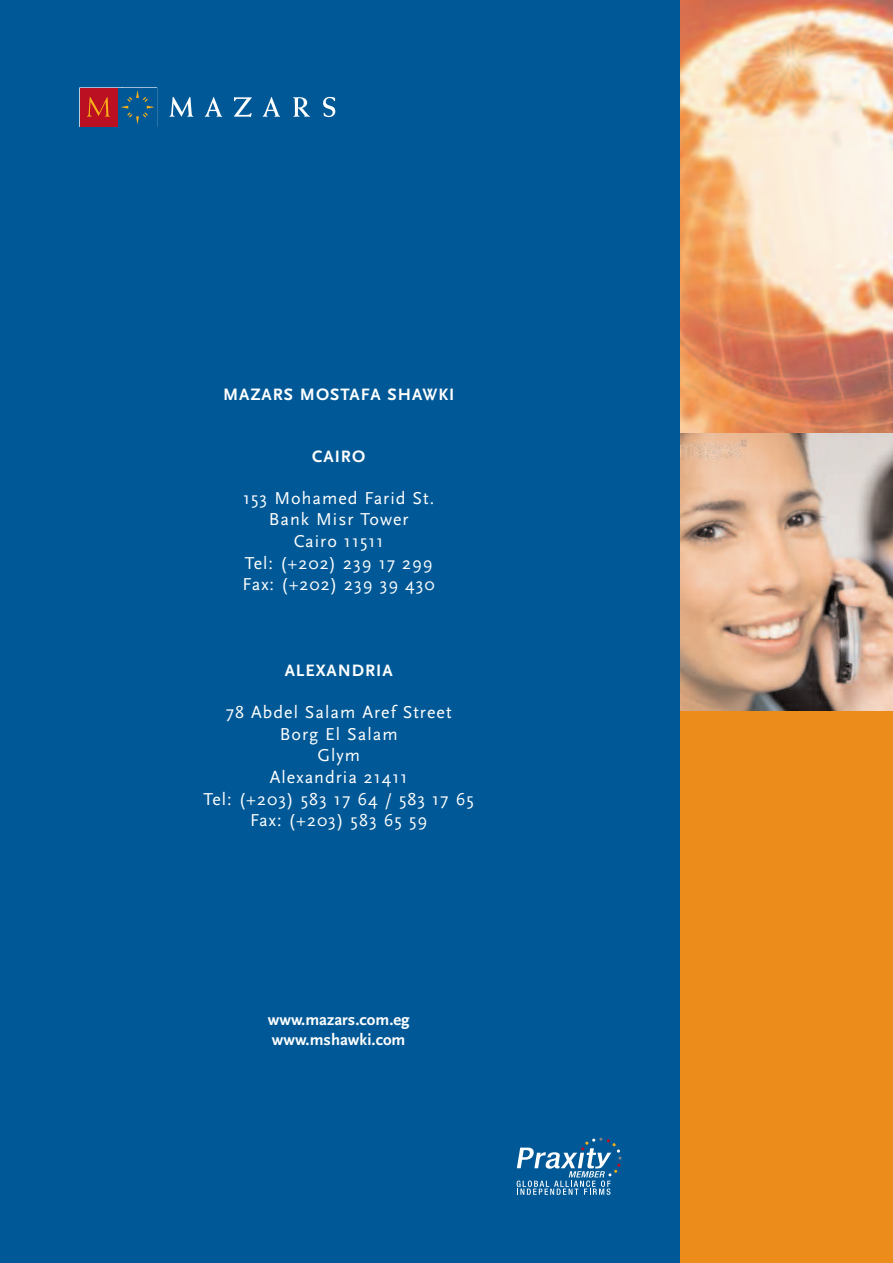
<style>
.page{position:relative;width:893px;height:1263px;background:#fff}
.page>*{position:absolute;margin:0;border:0;box-sizing:border-box;transform-origin:0 0}
.t1{font:18px/21.6px "Scala Sans";letter-spacing:.055em;color:#fff;text-align:center}
.t2{font:700 17.25px "Scala Sans";letter-spacing:.055em;color:#fff}
.t3{font:700 16.65px/20px "Scala Sans";color:#fff}
</style>
<div class="page">
<div style="left:0;top:0;width:891px;height:1263px;background:#005996"></div>
<div style="left:680px;top:646px;width:213px;height:617px;background:#eb8c1b"></div>
<img style="left:680px;top:0;width:213px;height:434px">
<svg style="left:680px;top:434px;width:213px;height:276px;background:#ccaa94"></svg>
<svg style="left:517px;top:1138px;width:104px;height:57px"></svg>
<svg style="left:169px;top:97px;width:24px;height:20px"></svg>
<svg style="left:234px;top:97px;width:18px;height:20px"></svg>
<svg style="left:323px;top:97px;width:12px;height:20px"></svg>
<svg style="left:205px;top:97px;width:17px;height:20px"></svg>
<svg style="left:263px;top:97px;width:17px;height:20px"></svg>
<svg style="left:293px;top:97px;width:17px;height:20px"></svg>
<svg style="left:79px;top:87px;width:78px;height:40px"></svg>
<p class="t2" style="left:223px;top:384px;width:233px">MAZARS MOSTAFA SHAWKI</p>
<p class="t2" style="left:312px;top:446px;width:55px">CAIRO</p>
<p class="t1" style="left:243px;top:487px;width:194px">153 Mohamed Farid St.<br>Bank Misr Tower<br>Cairo 11511<br>Tel: (+202) 239 17 299<br>Fax: (+202) 239 39 430</p>
<p class="t2" style="left:285px;top:660px;width:109px">ALEXANDRIA</p>
<p class="t1" style="left:203px;top:701px;width:272px">78 Abdel Salam Aref Street<br>Borg El Salam<br>Glym<br>Alexandria 21411<br>Tel: (+203) 583 17 64 / 583 17 65<br>Fax: (+203) 583 65 59</p>
<p class="t3" style="left:268px;top:1009px;width:144px">www.mazars.com.eg www.mshawki.com</p>
</div>
